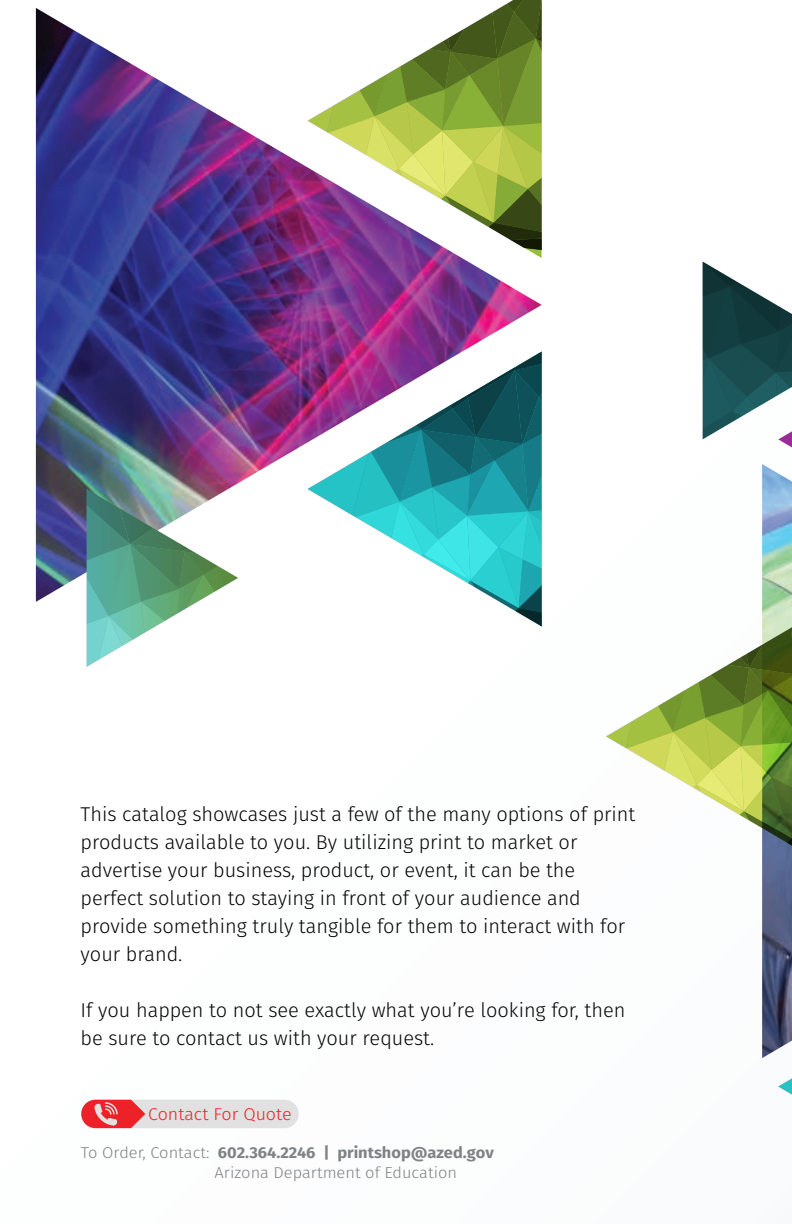
<style>
.page{position:relative;width:792px;height:1224px;background:#fff}
.page>*{position:absolute;margin:0;border:0;box-sizing:border-box;transform-origin:0 0}
.t1{font:300 20px/28px "Fira Sans";color:#040503}
.t2{font:300 17px "Fira Sans";color:#ed2128;scale:1.05 1}
.t3{font:700 15.8px "Fira Sans";color:#808385;scale:1.05 1}
.t4{font:300 15.8px "Fira Sans";color:#808385;scale:1.05 1}
.s1{font-weight:300}
</style>
<div class="page">
<img style="left:762px;top:464px;width:30px;height:594px">
<svg style="left:703px;top:262px;width:89px;height:185px"></svg>
<svg style="left:778px;top:1078px;width:14px;height:17px"></svg>
<svg style="left:606px;top:627px;width:186px;height:219px"></svg>
<img style="left:36px;top:8px;width:506px;height:594px">
<svg style="left:87px;top:489px;width:151px;height:178px"></svg>
<svg style="left:308px;top:352px;width:234px;height:275px"></svg>
<svg style="left:308px;top:0;width:234px;height:258px"></svg>
<svg style="left:81px;top:1100px;width:218px;height:28px;background:#e3b9ba"></svg>
<p class="t1" style="left:81px;top:800px;width:556px">This catalog showcases just a few of the many options of print products available to you. By utilizing print to market or advertise your business, product, or event, it can be the perfect solution to staying in front of your audience and provide something truly tangible for them to interact with for your brand.</p>
<p class="t1" style="left:81px;top:996px;width:546px">If you happen to not see exactly what you’re looking for, then be sure to contact us with your request.</p>
<p class="t2" style="left:148px;top:1101px;width:138px">Contact For Quote</p>
<p class="t3" style="left:81px;top:1140px;width:395px"><span class="s1">To Order, Contact:</span> 602.364.2246 | printshop@azed.gov</p>
<p class="t4" style="left:215px;top:1161px;width:232px">Arizona Department of Education</p>
</div>
